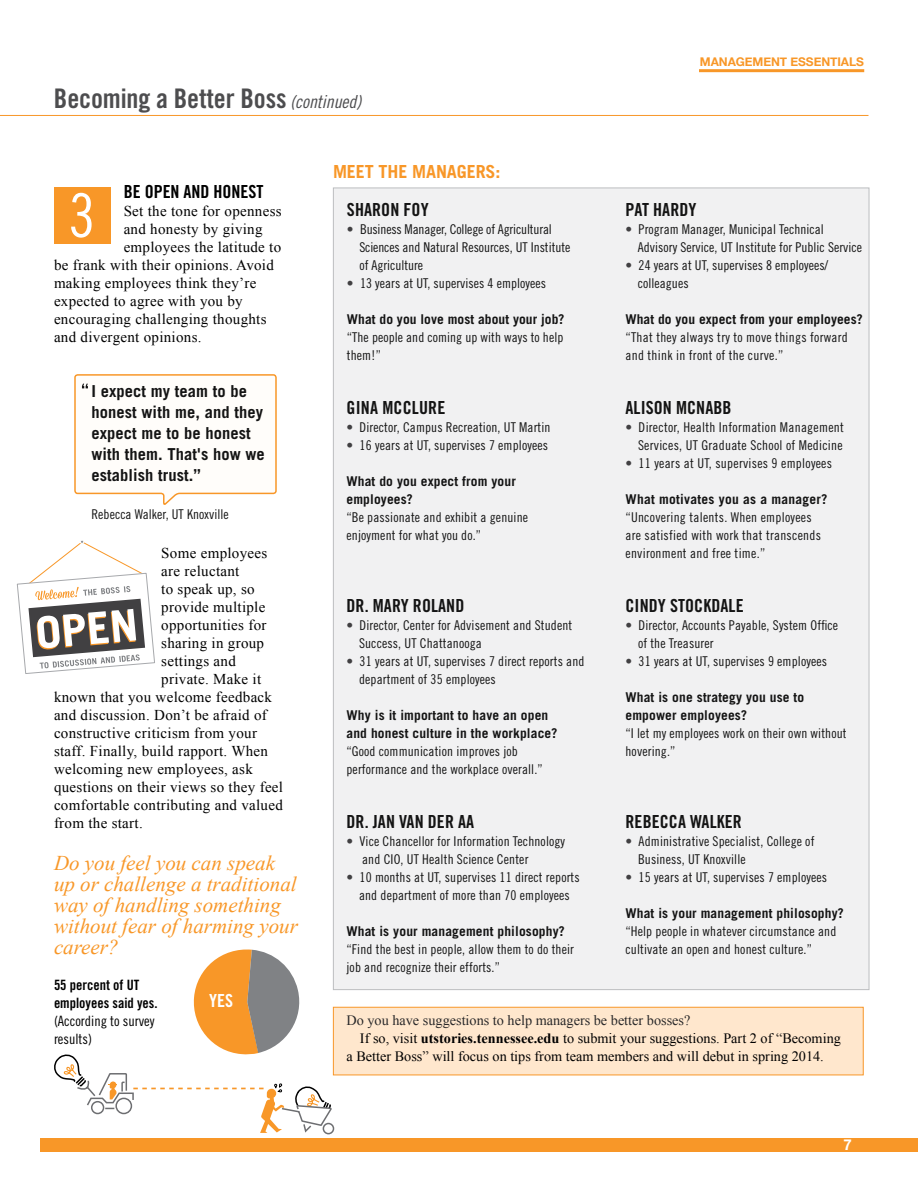
<style>
.page{position:relative;width:918px;height:1188px;background:#fff}
.page>*{position:absolute;margin:0;border:0;box-sizing:border-box;transform-origin:0 0}
.t1{font:27px "Trade Gothic Bold Cond Twenty";letter-spacing:-.005em;color:#4d4d4f}
.t2{font:italic 21px/21px "Times New Roman";color:#f89728}
.t3{font:18px "Trade Gothic Bold Cond Twenty";letter-spacing:.005em;color:#141414}
.t4{font:700 18px "Trade Gothic";letter-spacing:-.005em;color:#f89728}
.t5{font:18px "Trade Gothic Bold Cond Twenty";color:#000}
.t6{font:18px "Trade Gothic Bold Cond Twenty";color:#fff}
.t7{font:700 16.5px/21px "Trade Gothic";letter-spacing:.005em;color:#141414}
.t8{font:15px "Times New Roman";letter-spacing:.02em;color:#000}
.t9{font:700 15px "Helvetica Neue";color:#fff}
.t10{font:14.25px "Times New Roman";color:#000}
.t11{font:14.25px "Times New Roman";color:#292829}
.t12{font:14.25px/18px "Trade Gothic Bold Cond Twenty";color:#000}
.t13{font:14.25px/18px "Trade Gothic Cond Eighteen";color:#000}
.t14{font:13.5px/18px "Trade Gothic Cond Eighteen";letter-spacing:.01em;color:#141414}
.t15{font:700 13.5px/18px "Trade Gothic";letter-spacing:.01em;color:#141414}
.t16{font:700 12px "Helvetica Neue";letter-spacing:-.005em;color:#f89728}
.s1{font-family:"Trade Gothic Cond Eighteen Obl";font-size:18px}
.s2{color:#414042}
.s3{font-weight:700}
</style>
<div class="page">
<div style="left:40px;top:1138px;width:878px;height:14px;background:#f89728"></div>
<hr style="left:699px;top:69px;width:165px;height:3px;background:#f89728">
<div style="left:333px;top:1007px;width:531px;height:68px;background:#ffe7cd;border:1px solid #f89728"></div>
<hr style="left:0;top:115px;width:868px;height:1px;background:#f89728">
<div style="left:333px;top:188px;width:536px;height:802px;background:#f1f1f2;border:1px solid #bcbec0"></div>
<div style="left:54px;top:188px;width:56px;height:56px;background:#f89728"></div>
<svg style="left:71px;top:193px;width:21px;height:45px"></svg>
<svg style="left:74px;top:374px;width:203px;height:131px"></svg>
<div style="left:323px;top:1123px;width:11px;height:11px;border:2px solid #6d6e71;border-radius:50%"></div>
<svg style="left:54px;top:949px;width:278px;height:185px"></svg>
<svg style="left:16px;top:540px;width:139px;height:134px"></svg>
<h1 class="t1" style="left:54px;top:82px;width:309px">BECOMING A BETTER BOSS <span class="s1">(continued)</span></h1>
<h3 class="t5" style="left:124px;top:181px;width:108px">BE OPEN AND HONEST</h3>
<p class="t8" style="left:124px;top:201px;width:160px">Set the tone for openness</p>
<p class="t8" style="left:124px;top:219px;width:140px">and honesty by giving</p>
<p class="t8" style="left:124px;top:237px;width:159px">employees the latitude to</p>
<p class="t8" style="left:54px;top:255px;width:221px">be frank with their opinions. Avoid</p>
<p class="t8" style="left:54px;top:273px;width:204px">making employees think they’re</p>
<p class="t8" style="left:54px;top:291px;width:190px">expected to agree with you by</p>
<p class="t8" style="left:54px;top:309px;width:214px">encouraging challenging thoughts</p>
<p class="t8" style="left:54px;top:327px;width:149px">and divergent opinions.</p>
<h3 class="t4" style="left:333px;top:161px;width:169px">Meet the Managers:</h3>
<h3 class="t3" style="left:347px;top:199px;width:74px">SHARON FOY</h3>
<p class="t14" style="left:359px;top:220px;width:212px;text-indent:-13px"><span class="s2">•</span> Business Manager, College of Agricultural<br>Sciences and Natural Resources, UT Institute of Agriculture</p>
<p class="t14" style="left:347px;top:274px;width:201px"><span class="s2">•</span> 13 years at UT, supervises 4 employees</p>
<p class="t15" style="left:347px;top:310px;width:219px">What do you love most about your job?</p>
<p class="t14" style="left:347px;top:328px;width:218px">“The people and coming up with ways to help them!”</p>
<p class="t16" style="left:700px;top:51px;width:166px">MANAGEMENT ESSENTIALS</p>
<h3 class="t3" style="left:626px;top:198px;width:63px">PAT HARDY</h3>
<p class="t14" style="left:638px;top:220px;width:226px;text-indent:-12px"><span class="s2">•</span> Program Manager, Municipal Technical<br>Advisory Service, UT Institute for Public Service</p>
<p class="t14" style="left:638px;top:256px;width:192px;text-indent:-12px"><span class="s2">•</span> 24 years at UT, supervises 8 employees/ colleagues</p>
<p class="t15" style="left:626px;top:310px;width:239px">What do you expect from your employees?</p>
<p class="t14" style="left:626px;top:328px;width:224px">“That they always try to move things forward and think in front of the curve.”</p>
<p class="t7" style="left:92px;top:380px;width:175px">I expect my team to be honest with me, and they expect me to be honest with them. That's how we establish trust.”</p>
<p class="t14" style="left:92px;top:505px;width:139px">Rebecca Walker, UT Knoxville</p>
<p class="t8" style="left:161px;top:543px;width:107px">Some employees</p>
<p class="t8" style="left:161px;top:561px;width:80px">are reluctant</p>
<p class="t8" style="left:161px;top:579px;width:95px">to speak up, so</p>
<p class="t8" style="left:161px;top:597px;width:106px">provide multiple</p>
<p class="t8" style="left:161px;top:615px;width:107px">opportunities for</p>
<p class="t8" style="left:161px;top:633px;width:104px">sharing in group</p>
<p class="t8" style="left:161px;top:651px;width:76px">settings and</p>
<p class="t8" style="left:161px;top:669px;width:101px">private. Make it</p>
<p class="t8" style="left:54px;top:687px;width:220px">known that you welcome feedback</p>
<p class="t8" style="left:54px;top:705px;width:214px">and discussion. Don’t be afraid of</p>
<p class="t8" style="left:54px;top:723px;width:205px">constructive criticism from your</p>
<p class="t8" style="left:54px;top:741px;width:216px">staff. Finally, build rapport. When</p>
<p class="t8" style="left:54px;top:759px;width:200px">welcoming new employees, ask</p>
<p class="t8" style="left:54px;top:777px;width:231px">questions on their views so they feel</p>
<p class="t8" style="left:54px;top:795px;width:230px">comfortable contributing and valued</p>
<p class="t8" style="left:54px;top:813px;width:90px">from the start.</p>
<h2 class="t2" style="left:54px;top:852px;width:245px">Do you feel you can speak up or challenge a traditional way of handling something without fear of harming your career?</h2>
<p class="t12" style="left:54px;top:976px;width:105px">55 PERCENT OF UT<br>EMPLOYEES SAID YES.</p>
<p class="t13" style="left:54px;top:1012px;width:102px">(According to survey results)</p>
<h3 class="t6" style="left:209px;top:990px;width:25px">YES</h3>
<h3 class="t3" style="left:346px;top:397px;width:9px">GINA</h3>
<h3 class="t3" style="left:382px;top:397px;width:63px">MCCLURE</h3>
<p class="t14" style="left:346px;top:418px;width:206px"><span class="s2">•</span> Director, Campus Recreation, UT Martin</p>
<p class="t14" style="left:346px;top:436px;width:203px"><span class="s2">•</span> 16 years at UT, supervises 7 employees</p>
<p class="t15" style="left:346px;top:472px;width:171px">What do you expect from your employees?</p>
<p class="t14" style="left:346px;top:508px;width:183px">“Be passionate and exhibit a genuine enjoyment for what you do.”</p>
<h3 class="t3" style="left:346px;top:595px;width:102px">DR. MARY RO LAND</h3>
<p class="t14" style="left:359px;top:616px;width:215px;text-indent:-13px"><span class="s2">•</span> Director, Center for Advisement and Student<br>Success, UT Chattanooga</p>
<p class="t14" style="left:359px;top:652px;width:227px;text-indent:-13px"><span class="s2">•</span> 31 years at UT, supervises 7 direct reports and department of 35 employees</p>
<p class="t15" style="left:346px;top:706px;width:212px">Why is it important to have an open and honest culture in the workplace?</p>
<p class="t14" style="left:346px;top:742px;width:198px">“Good communication improves job performance and the workplace overall.”</p>
<h3 class="t3" style="left:346px;top:811px;width:129px">DR. JAN VAN DER AA</h3>
<p class="t14" style="left:362px;top:832px;width:204px;text-indent:-16px"><span class="s2">•</span> Vice Chancellor for Information Technology and CIO, UT Health Science Center</p>
<p class="t14" style="left:346px;top:868px;width:235px;text-align:center"><span class="s2">•</span> 10 months at UT, supervises 11 direct reports and department of more than 70 employees</p>
<p class="t15" style="left:346px;top:922px;width:220px">What is your management philosophy?</p>
<p class="t14" style="left:346px;top:940px;width:229px">“Find the best in people, allow them to do their job and recognize their efforts.”</p>
<h3 class="t3" style="left:626px;top:397px;width:24px">ALISON</h3>
<h3 class="t3" style="left:676px;top:397px;width:39px">MCNABB</h3>
<p class="t14" style="left:626px;top:418px;width:220px;text-align:right"><span class="s2">•</span> Director, Health Information Management<br>Services, UT Graduate School of Medicine</p>
<p class="t14" style="left:626px;top:454px;width:208px"><span class="s2">•</span> 11 years at UT, supervises 9 employees</p>
<p class="t15" style="left:626px;top:490px;width:203px">What motivates you as a manager?</p>
<p class="t14" style="left:626px;top:508px;width:197px">“Uncovering talents. When employees are satisfied with work that transcends environment and free time.”</p>
<h3 class="t3" style="left:626px;top:595px;width:18px">CINDY</h3>
<h3 class="t3" style="left:670px;top:595px;width:73px">STOC KDALE</h3>
<p class="t14" style="left:638px;top:616px;width:202px;text-indent:-13px"><span class="s2">•</span> Director, Accounts Payable, System Office of the Treasurer</p>
<p class="t14" style="left:626px;top:652px;width:203px"><span class="s2">•</span> 31 years at UT, supervises 9 employees</p>
<p class="t15" style="left:626px;top:688px;width:180px">What is one strategy you use to empower employees?</p>
<p class="t14" style="left:626px;top:724px;width:223px">“I let my employees work on their own without hovering.”</p>
<h3 class="t3" style="left:626px;top:811px;width:10px">REBECCA</h3>
<h3 class="t3" style="left:690px;top:811px;width:53px">WALKER</h3>
<p class="t14" style="left:638px;top:832px;width:178px;text-indent:-13px"><span class="s2">•</span> Administrative Specialist, College of<br>Business, UT Knoxville</p>
<p class="t14" style="left:626px;top:868px;width:203px"><span class="s2">•</span> 15 years at UT, supervises 7 employees</p>
<p class="t15" style="left:626px;top:904px;width:220px">What is your management philosophy?</p>
<p class="t14" style="left:626px;top:922px;width:212px">“Help people in whatever circumstance and cultivate an open and honest culture.”</p>
<p class="t11" style="left:346px;top:1011px;width:345px">Do you have suggestions to help managers be better bosses?</p>
<p class="t10" style="left:360px;top:1029px;width:482px">If so, visit <span class="s3">utstories.tennessee.edu</span> to submit your suggestions. Part 2 of “Becoming</p>
<p class="t10" style="left:346px;top:1047px;width:479px">a Better Boss” will focus on tips from team members and will debut in spring 2014.</p>
<p class="t9" style="left:844px;top:1132px;width:10px">7</p>
</div>
